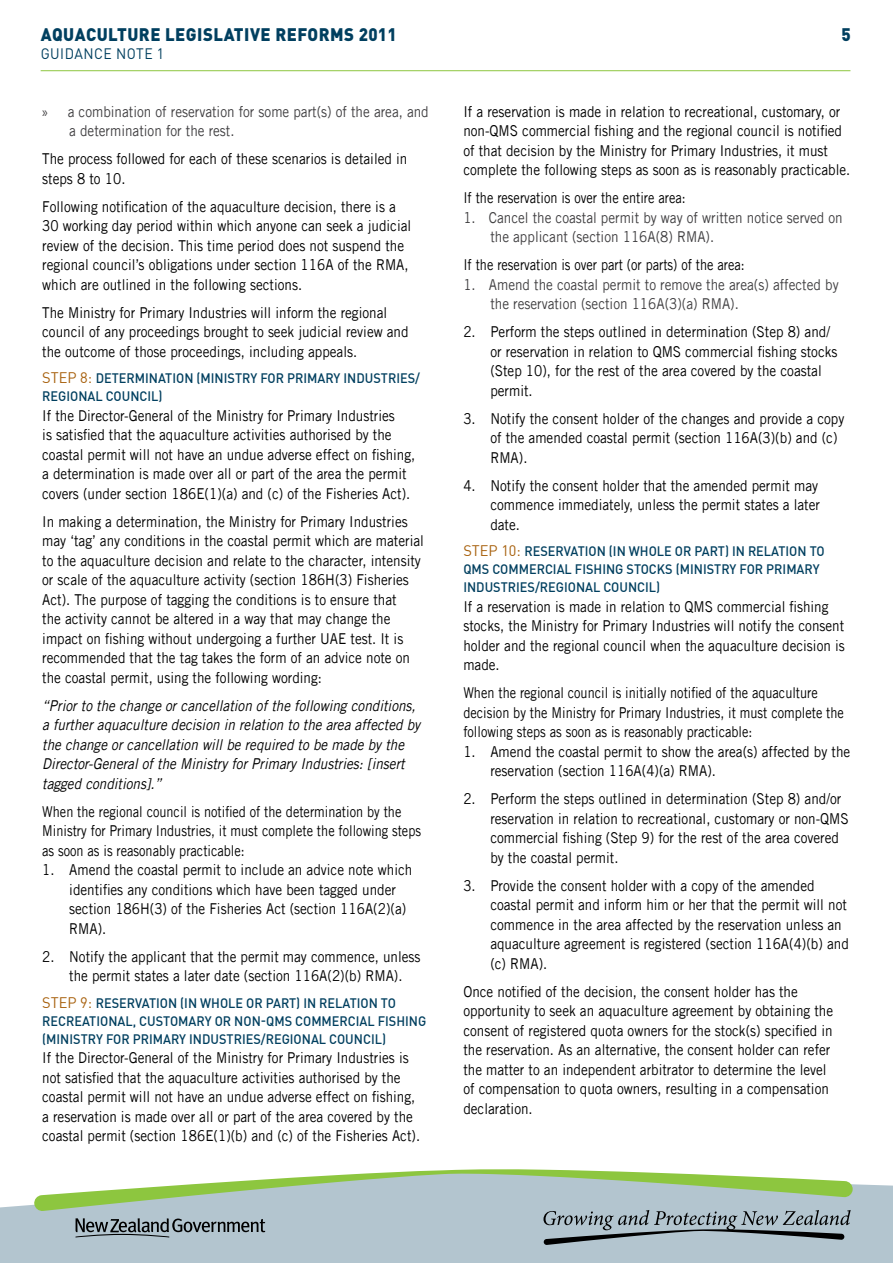
<style>
.page{position:relative;width:893px;height:1263px;background:#fff}
.page>*{position:absolute;margin:0;border:0;box-sizing:border-box;transform-origin:0 0}
._1_big_heading{font:900 18px "DINOT";letter-spacing:.03em;color:#003f5f;scale:.93 1}
._3_body_copy{font:15px/19.5px "Trade Gothic LT Std";color:#000;scale:.9 1}
._3_body_copy_b4_bull{font:15px/19.5px "Trade Gothic LT Std";color:#000;scale:.85 1}
.t1{font:15px/19.5px "Trade Gothic LT Std";color:#414042;scale:.9 1}
._3_body_copy-2{font:italic 15px/19.5px "Trade Gothic LT Std";color:#000;scale:.9 1}
._1_big_heading-2{font:15px "DINOT";letter-spacing:.035em;color:#003f5f;scale:.93 1}
._4_Table_Heading{font:500 13.5px/18px "DIN";color:#003f5f;scale:.94 1}
.s1{font-family:"Myriad Pro"}
.s2{font-weight:400;font-size:15px;color:#a7600c}
</style>
<div class="page">
<hr style="left:41px;top:70px;width:809px;height:1px;background:#8dc63f">
<div style="left:0;top:1184px;width:893px;height:79px;background:#b3c5cf"></div>
<svg style="left:34px;top:1169px;width:819px;height:76px;background:#adc1b7"></svg>
<p class="_1_big_heading" style="left:41px;top:23px;width:384px">AQUACULTURE LEGISLATIVE REFORMS 2011</p>
<p class="_1_big_heading" style="left:841px;top:23px;width:12px">5</p>
<p class="_1_big_heading-2" style="left:41px;top:45px;width:134px">GUIDANCE NOTE 1</p>
<p class="t1" style="left:69px;top:101px;width:401px;text-indent:-27px"><span class="s1">»</span> a combination of reservation for some part(s) of the area, and a determination for the rest.</p>
<p class="_3_body_copy" style="left:42px;top:149px;width:407px">The process followed for each of these scenarios is detailed in steps 8 to 10.</p>
<p class="_3_body_copy" style="left:42px;top:196px;width:412px">Following notification of the aquaculture decision, there is a 30 working day period within which anyone can seek a judicial review of the decision. This time period does not suspend the regional council’s obligations under section 116A of the RMA, which are outlined in the following sections.</p>
<p class="_3_body_copy" style="left:42px;top:302px;width:409px">The Ministry for Primary Industries will inform the regional council of any proceedings brought to seek judicial review and the outcome of those proceedings, including appeals.</p>
<p class="_4_Table_Heading" style="left:42px;top:369px;width:403px"><span class="s2">STEP 8:</span> DETERMINATION (MINISTRY FOR PRIMARY INDUSTRIES/<br>REGIONAL COUNCIL)</p>
<p class="_3_body_copy" style="left:42px;top:405px;width:416px">If the Director-General of the Ministry for Primary Industries<br>is satisfied that the aquaculture activities authorised by the coastal permit will not have an undue adverse effect on fishing, a determination is made over all or part of the area the permit covers (under section 186E(1)(a) and (c) of the Fisheries Act).</p>
<p class="_3_body_copy" style="left:42px;top:511px;width:426px">In making a determination, the Ministry for Primary Industries may ‘tag’ any conditions in the coastal permit which are material to the aquaculture decision and relate to the character, intensity or scale of the aquaculture activity (section 186H(3) Fisheries Act). The purpose of tagging the conditions is to ensure that<br>the activity cannot be altered in a way that may change the impact on fishing without undergoing a further UAE test. It is recommended that the tag takes the form of an advice note on the coastal permit, using the following wording:</p>
<p class="_3_body_copy-2" style="left:42px;top:696px;width:421px">“Prior to the change or cancellation of the following conditions, a further aquaculture decision in relation to the area affected by the change or cancellation will be required to be made by the Director-General of the Ministry for Primary Industries: [insert tagged conditions].”</p>
<p class="_3_body_copy_b4_bull" style="left:42px;top:801px;width:447px">When the regional council is notified of the determination by the<br>Ministry for Primary Industries, it must complete the following steps as soon as is reasonably practicable:</p>
<p class="_3_body_copy" style="left:69px;top:860px;width:383px;text-indent:-27px">1. Amend the coastal permit to include an advice note which identifies any conditions which have been tagged under section 186H(3) of the Fisheries Act (section 116A(2)(a)<br>RMA).</p>
<p class="_3_body_copy" style="left:42px;top:946px;width:422px;text-align:center">2. Notify the applicant that the permit may commence, unless the permit states a later date (section 116A(2)(b) RMA).</p>
<p class="_4_Table_Heading" style="left:42px;top:993px;width:410px"><span class="s2">STEP 9:</span> RESERVATION (IN WHOLE OR PART) IN RELATION TO<br>RECREATIONAL, CUSTOMARY OR NON-QMS COMMERCIAL FISHING (MINISTRY FOR PRIMARY INDUSTRIES/REGIONAL COUNCIL)</p>
<p class="_3_body_copy" style="left:42px;top:1048px;width:421px">If the Director-General of the Ministry for Primary Industries is not satisfied that the aquaculture activities authorised by the coastal permit will not have an undue adverse effect on fishing, a reservation is made over all or part of the area covered by the coastal permit (section 186E(1)(b) and (c) of the Fisheries Act).</p>
<p class="_3_body_copy" style="left:463px;top:101px;width:431px">If a reservation is made in relation to recreational, customary, or non-QMS commercial fishing and the regional council is notified of that decision by the Ministry for Primary Industries, it must complete the following steps as soon as is reasonably practicable.</p>
<p class="_3_body_copy_b4_bull" style="left:463px;top:188px;width:263px">If the reservation is over the entire area:</p>
<p class="t1" style="left:490px;top:207px;width:393px;text-indent:-27px">1. Cancel the coastal permit by way of written notice served on the applicant (section 116A(8) RMA).</p>
<p class="_3_body_copy_b4_bull" style="left:463px;top:255px;width:333px">If the reservation is over part (or parts) of the area:</p>
<p class="t1" style="left:490px;top:274px;width:388px;text-indent:-27px">1. Amend the coastal permit to remove the area(s) affected by the reservation (section 116A(3)(a) RMA).</p>
<p class="_3_body_copy" style="left:490px;top:322px;width:387px;text-indent:-27px">2. Perform the steps outlined in determination (Step 8) and/ or reservation in relation to QMS commercial fishing stocks (Step 10), for the rest of the area covered by the coastal permit.</p>
<p class="_3_body_copy" style="left:490px;top:408px;width:395px;text-indent:-27px">3. Notify the consent holder of the changes and provide a copy of the amended coastal permit (section 116A(3)(b) and (c)<br>RMA).</p>
<p class="_3_body_copy" style="left:490px;top:475px;width:368px;text-indent:-27px">4. Notify the consent holder that the amended permit may commence immediately, unless the permit states a later date.</p>
<p class="_4_Table_Heading" style="left:463px;top:542px;width:386px"><span class="s2">STEP 10:</span> RESERVATION (IN WHOLE OR PART) IN RELATION TO<br>QMS COMMERCIAL FISHING STOCKS (MINISTRY FOR PRIMARY<br>INDUSTRIES/REGIONAL COUNCIL)</p>
<p class="_3_body_copy" style="left:463px;top:596px;width:425px">If a reservation is made in relation to QMS commercial fishing stocks, the Ministry for Primary Industries will notify the consent holder and the regional council when the aquaculture decision is made.</p>
<p class="_3_body_copy_b4_bull" style="left:463px;top:683px;width:449px">When the regional council is initially notified of the aquaculture decision by the Ministry for Primary Industries, it must complete the following steps as soon as is reasonably practicable:</p>
<p class="_3_body_copy" style="left:490px;top:741px;width:401px;text-indent:-27px">1. Amend the coastal permit to show the area(s) affected by the reservation (section 116A(4)(a) RMA).</p>
<p class="_3_body_copy" style="left:490px;top:789px;width:400px;text-indent:-27px">2. Perform the steps outlined in determination (Step 8) and/or reservation in relation to recreational, customary or non-QMS commercial fishing (Step 9) for the rest of the area covered by the coastal permit.</p>
<p class="_3_body_copy" style="left:490px;top:875px;width:400px;text-indent:-27px">3. Provide the consent holder with a copy of the amended coastal permit and inform him or her that the permit will not commence in the area affected by the reservation unless an aquaculture agreement is registered (section 116A(4)(b) and (c) RMA).</p>
<p class="_3_body_copy" style="left:463px;top:981px;width:412px">Once notified of the decision, the consent holder has the opportunity to seek an aquaculture agreement by obtaining the consent of registered quota owners for the stock(s) specified in the reservation. As an alternative, the consent holder can refer the matter to an independent arbitrator to determine the level of compensation to quota owners, resulting in a compensation declaration.</p>
</div>
